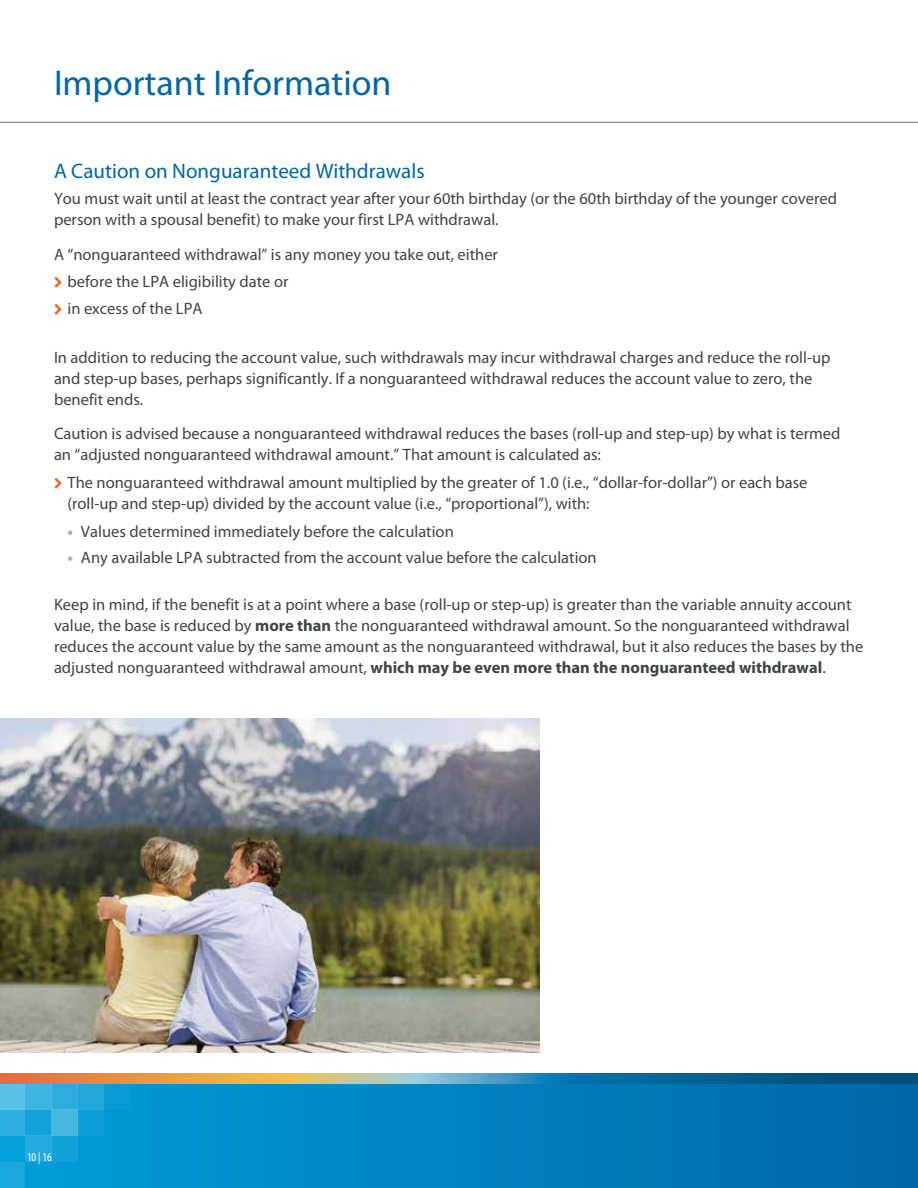
<style>
.page{position:relative;width:918px;height:1188px;background:#fff}
.page>*{position:absolute;margin:0;border:0;box-sizing:border-box;transform-origin:0 0}
.t1{font:36px "Myriad Pro";color:#0066a6}
.t2{font:21px "Myriad Pro";color:#0066a6}
.t3{font:16.5px/21px "Myriad Pro";color:#404542}
.t4{font:condensed 12px "Myriad Pro";color:#fff}
.s1{font-weight:700;color:#a9afb0}
.s2{font-weight:700}
</style>
<div class="page">
<div style="left:0;top:1080px;width:918px;height:108px;background:linear-gradient(to right,#009fda,#0066a6)"></div>
<div style="left:0;top:1083px;width:25px;height:26px;background:#59c0e6"></div>
<div style="left:25px;top:1083px;width:27px;height:26px;background:#3eb4e1"></div>
<div style="left:52px;top:1083px;width:26px;height:26px;background:#2cacdd"></div>
<div style="left:78px;top:1083px;width:26px;height:26px;background:#23a7da"></div>
<div style="left:104px;top:1083px;width:26px;height:26px;background:#089bd4"></div>
<div style="left:0;top:1109px;width:25px;height:27px;background:#2cafdf"></div>
<div style="left:25px;top:1109px;width:27px;height:27px;background:#11a3da"></div>
<div style="left:52px;top:1109px;width:26px;height:27px;background:#47b6e1"></div>
<div style="left:78px;top:1109px;width:26px;height:27px;background:#0d9fd7"></div>
<div style="left:0;top:1136px;width:25px;height:26px;background:#04a0d9"></div>
<div style="left:25px;top:1136px;width:27px;height:26px;background:#23aadd"></div>
<div style="left:52px;top:1136px;width:26px;height:26px;background:#11a1d8"></div>
<div style="left:0;top:1162px;width:25px;height:26px;background:#1aa8dc"></div>
<svg style="left:0;top:1073px;width:918px;height:10px;background:#728881"></svg>
<hr style="left:0;top:122px;width:918px;height:1px;background:#959c9d">
<img style="left:0;top:718px;width:540px;height:334px">
<h1 class="t1" style="left:54px;top:63px;width:339px">Important Information</h1>
<p class="t2" style="left:54px;top:159px;width:372px">A Caution on Nonguaranteed Withdrawals</p>
<p class="t3" style="left:54px;top:188px;width:785px">You must wait until at least the contract year after your 60th birthday (or the 60th birthday of the younger covered person with a spousal benefit) to make your first LPA withdrawal.</p>
<p class="t3" style="left:68px;top:241px;width:432px;line-height:27px;text-indent:-14px">A “nonguaranteed withdrawal” is any money you take out, either before the LPA eligibility date or<br>in excess of the LPA</p>
<p class="t3" style="left:54px;top:347px;width:778px">In addition to reducing the account value, such withdrawals may incur withdrawal charges and reduce the roll-up and step-up bases, perhaps significantly. If a nonguaranteed withdrawal reduces the account value to zero, the benefit ends.</p>
<p class="t3" style="left:54px;top:423px;width:788px">Caution is advised because a nonguaranteed withdrawal reduces the bases (roll-up and step-up) by what is termed an “adjusted nonguaranteed withdrawal amount.” That amount is calculated as:</p>
<p class="t3" style="left:68px;top:472px;width:742px">The nonguaranteed withdrawal amount multiplied by the greater of 1.0 (i.e., “dollar-for-dollar”) or each base (roll-up and step-up) divided by the account value (i.e., “proportional”), with:</p>
<p class="t3" style="left:68px;top:521px;width:388px"><span class="s1">•</span> Values determined immediately before the calculation</p>
<p class="t3" style="left:68px;top:547px;width:531px"><span class="s1">•</span> Any available LPA subtracted from the account value before the calculation</p>
<p class="t3" style="left:54px;top:595px;width:811px">Keep in mind, if the benefit is at a point where a base (roll-up or step-up) is greater than the variable annuity account value, the base is reduced by <span class="s2">more than</span> the nonguaranteed withdrawal amount. So the nonguaranteed withdrawal reduces the account value by the same amount as the nonguaranteed withdrawal, but it also reduces the bases by the adjusted nonguaranteed withdrawal amount, <span class="s2">which may be even more than the nonguaranteed withdrawal</span>.</p>
<p class="t4" style="left:27px;top:1151px;width:26px">10 | 16</p>
</div>
